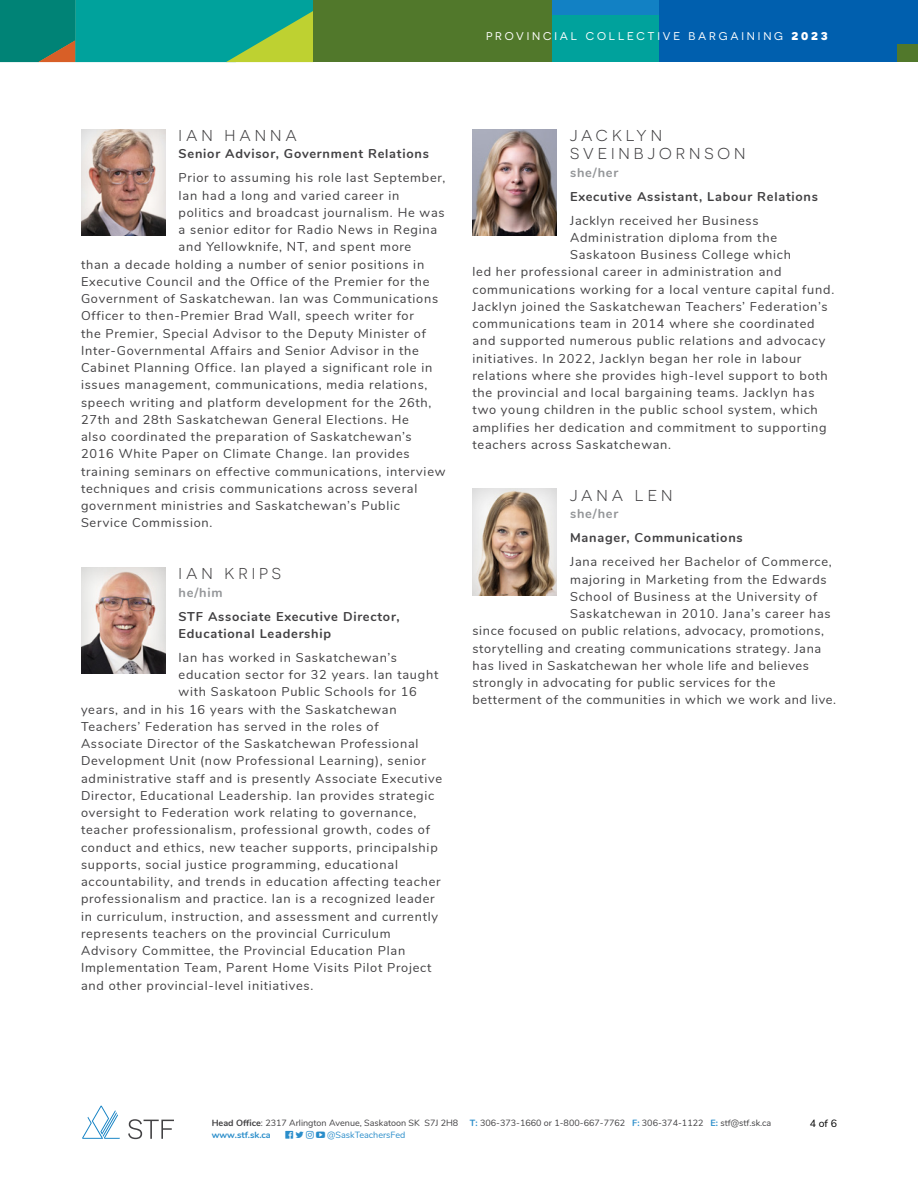
<style>
.page{position:relative;width:918px;height:1188px;background:#fff}
.page>*{position:absolute;margin:0;border:0;box-sizing:border-box;transform-origin:0 0}
.SUBHEAD_1{font:15.75px/18.3px "Novecentosanswide";letter-spacing:.25em;color:#414042}
.BODY{font:12.75px "Nunito";letter-spacing:.06em;color:#414042}
.SUBHEAD_3{font:700 12.75px/17.2px "Nunito";letter-spacing:.06em;color:#414042}
.SUBHEAD_3-2{font:700 12.75px "Nunito";letter-spacing:.06em;color:#939598}
.Pronoun{font:700 12.75px "Nunito";color:#939598}
.t1{font:11.25px "Novecentosanswide";letter-spacing:.25em;color:#fff}
.t2{font:10.5px "Nunito Sans";color:#000}
.t3{font:9px "Nunito";color:#414042}
.t4{font:9px "Nunito";color:#2a8dca}
.t5{font:700 9px "Nunito";color:#2a8dca}
.s1{font-weight:800}
.s2{font-weight:700}
.s3{font-weight:700;color:#2a8dca}
</style>
<div class="page">
<div style="left:659px;top:0;width:238px;height:62px;background:#005fae"></div>
<div style="left:552px;top:0;width:107px;height:22px;background:#1281c4"></div>
<div style="left:552px;top:16px;width:107px;height:46px;background:#00a29c"></div>
<div style="left:897px;top:41px;width:21px;height:21px;background:#51782b"></div>
<div style="left:897px;top:0;width:21px;height:44px;background:#005fae"></div>
<div style="left:313px;top:0;width:239px;height:62px;background:#51782b"></div>
<svg style="left:0;top:0;width:313px;height:62px;background:#1a9f85"></svg>
<svg style="left:82px;top:1106px;width:38px;height:33px"></svg>
<svg style="left:128px;top:1119px;width:46px;height:20px"></svg>
<img style="left:472px;top:129px;width:85px;height:107px">
<div style="left:460px;top:479px;width:110px;height:117px;background:#414042;opacity:.25"></div>
<div style="left:69px;top:119px;width:109px;height:117px;background:#414042;opacity:.25"></div>
<div style="left:69px;top:558px;width:109px;height:117px;background:#414042;opacity:.25"></div>
<p class="t1" style="left:486px;top:30px;width:343px">PROVINCIAL COLLECTIVE BARGAINING <span class="s1">2023</span></p>
<p class="SUBHEAD_1" style="left:179px;top:126px;width:120px">IAN HANNA</p>
<p class="SUBHEAD_3" style="left:179px;top:145px;width:252px">Senior Advisor, Government Relations</p>
<p class="BODY" style="left:179px;top:169px;width:268px">Prior to assuming his role last September,</p>
<p class="BODY" style="left:179px;top:186px;width:222px">Ian had a long and varied career in</p>
<p class="BODY" style="left:179px;top:203px;width:268px">politics and broadcast journalism. He was</p>
<p class="BODY" style="left:179px;top:220px;width:260px">a senior editor for Radio News in Regina</p>
<p class="BODY" style="left:179px;top:238px;width:234px">and Yellowknife, NT, and spent more</p>
<p class="BODY" style="left:81px;top:255px;width:345px">than a decade holding a number of senior positions in</p>
<p class="BODY" style="left:81px;top:272px;width:350px">Executive Council and the Office of the Premier for the</p>
<p class="BODY" style="left:81px;top:289px;width:359px">Government of Saskatchewan. Ian was Communications</p>
<p class="BODY" style="left:81px;top:307px;width:334px">Officer to then-Premier Brad Wall, speech writer for</p>
<p class="BODY" style="left:81px;top:324px;width:346px">the Premier, Special Advisor to the Deputy Minister of</p>
<p class="BODY" style="left:81px;top:341px;width:339px">Inter-Governmental Affairs and Senior Advisor in the</p>
<p class="BODY" style="left:81px;top:358px;width:353px">Cabinet Planning Office. Ian played a significant role in</p>
<p class="BODY" style="left:81px;top:376px;width:348px">issues management, communications, media relations,</p>
<p class="BODY" style="left:81px;top:393px;width:352px">speech writing and platform development for the 26th,</p>
<p class="BODY" style="left:81px;top:410px;width:329px">27th and 28th Saskatchewan General Elections. He</p>
<p class="BODY" style="left:81px;top:427px;width:332px">also coordinated the preparation of Saskatchewan’s</p>
<p class="BODY" style="left:81px;top:445px;width:330px">2016 White Paper on Climate Change. Ian provides</p>
<p class="BODY" style="left:81px;top:462px;width:366px">training seminars on effective communications, interview</p>
<p class="BODY" style="left:81px;top:479px;width:338px">techniques and crisis communications across several</p>
<p class="BODY" style="left:81px;top:496px;width:320px">government ministries and Saskatchewan’s Public</p>
<p class="BODY" style="left:81px;top:514px;width:133px">Service Commission.</p>
<p class="SUBHEAD_1" style="left:179px;top:565px;width:104px">IAN KRIPS</p>
<p class="Pronoun" style="left:179px;top:583px;width:46px">he/him</p>
<p class="SUBHEAD_3" style="left:179px;top:607px;width:222px">STF Associate Executive Director,<br>Educational Leadership</p>
<p class="BODY" style="left:179px;top:648px;width:220px">Ian has worked in Saskatchewan’s</p>
<p class="BODY" style="left:179px;top:665px;width:261px">education sector for 32 years. Ian taught</p>
<p class="BODY" style="left:179px;top:683px;width:240px">with Saskatoon Public Schools for 16</p>
<p class="BODY" style="left:81px;top:700px;width:317px">years, and in his 16 years with the Saskatchewan</p>
<p class="BODY" style="left:81px;top:717px;width:299px">Teachers’ Federation has served in the roles of</p>
<p class="BODY" style="left:81px;top:734px;width:339px">Associate Director of the Saskatchewan Professional</p>
<p class="BODY" style="left:81px;top:752px;width:346px">Development Unit (now Professional Learning), senior</p>
<p class="BODY" style="left:81px;top:769px;width:363px">administrative staff and is presently Associate Executive</p>
<p class="BODY" style="left:81px;top:786px;width:355px">Director, Educational Leadership. Ian provides strategic</p>
<p class="BODY" style="left:81px;top:803px;width:337px">oversight to Federation work relating to governance,</p>
<p class="BODY" style="left:81px;top:821px;width:350px">teacher professionalism, professional growth, codes of</p>
<p class="BODY" style="left:81px;top:838px;width:358px">conduct and ethics, new teacher supports, principalship</p>
<p class="BODY" style="left:81px;top:855px;width:318px">supports, social justice programming, educational</p>
<p class="BODY" style="left:81px;top:872px;width:361px">accountability, and trends in education affecting teacher</p>
<p class="BODY" style="left:81px;top:890px;width:355px">professionalism and practice. Ian is a recognized leader</p>
<p class="BODY" style="left:81px;top:907px;width:359px">in curriculum, instruction, and assessment and currently</p>
<p class="BODY" style="left:81px;top:924px;width:311px">represents teachers on the provincial Curriculum</p>
<p class="BODY" style="left:81px;top:941px;width:326px">Advisory Committee, the Provincial Education Plan</p>
<p class="BODY" style="left:81px;top:959px;width:352px">Implementation Team, Parent Home Visits Pilot Project</p>
<p class="BODY" style="left:81px;top:976px;width:234px">and other provincial-level initiatives.</p>
<p class="SUBHEAD_1" style="left:570px;top:126px;width:177px">JACKLYN<br>SVEINBJORNSON</p>
<p class="SUBHEAD_3-2" style="left:570px;top:163px;width:50px">she/her</p>
<p class="SUBHEAD_3" style="left:570px;top:187px;width:249px">Executive Assistant, Labour Relations</p>
<p class="BODY" style="left:570px;top:211px;width:190px">Jacklyn received her Business</p>
<p class="BODY" style="left:570px;top:228px;width:208px">Administration diploma from the</p>
<p class="BODY" style="left:570px;top:245px;width:222px">Saskatoon Business College which</p>
<p class="BODY" style="left:472px;top:263px;width:311px">led her professional career in administration and</p>
<p class="BODY" style="left:472px;top:280px;width:363px">communications working for a local venture capital fund.</p>
<p class="BODY" style="left:472px;top:297px;width:356px">Jacklyn joined the Saskatchewan Teachers’ Federation’s</p>
<p class="BODY" style="left:472px;top:314px;width:344px">communications team in 2014 where she coordinated</p>
<p class="BODY" style="left:472px;top:332px;width:354px">and supported numerous public relations and advocacy</p>
<p class="BODY" style="left:472px;top:349px;width:330px">initiatives. In 2022, Jacklyn began her role in labour</p>
<p class="BODY" style="left:472px;top:366px;width:357px">relations where she provides high-level support to both</p>
<p class="BODY" style="left:472px;top:383px;width:344px">the provincial and local bargaining teams. Jacklyn has</p>
<p class="BODY" style="left:472px;top:401px;width:347px">two young children in the public school system, which</p>
<p class="BODY" style="left:472px;top:418px;width:356px">amplifies her dedication and commitment to supporting</p>
<p class="BODY" style="left:472px;top:435px;width:200px">teachers across Saskatchewan.</p>
<p class="SUBHEAD_1" style="left:570px;top:486px;width:104px">JANA LEN</p>
<p class="SUBHEAD_3-2" style="left:570px;top:504px;width:50px">she/her</p>
<p class="SUBHEAD_3" style="left:570px;top:528px;width:174px">Manager, Communications</p>
<p class="BODY" style="left:570px;top:552px;width:263px">Jana received her Bachelor of Commerce,</p>
<p class="BODY" style="left:570px;top:570px;width:258px">majoring in Marketing from the Edwards</p>
<p class="BODY" style="left:570px;top:587px;width:249px">School of Business at the University of</p>
<p class="BODY" style="left:570px;top:604px;width:262px">Saskatchewan in 2010. Jana’s career has</p>
<p class="BODY" style="left:472px;top:621px;width:353px">since focused on public relations, advocacy, promotions,</p>
<p class="BODY" style="left:472px;top:639px;width:350px">storytelling and creating communications strategy. Jana</p>
<p class="BODY" style="left:472px;top:656px;width:338px">has lived in Saskatchewan her whole life and believes</p>
<p class="BODY" style="left:472px;top:673px;width:305px">strongly in advocating for public services for the</p>
<p class="BODY" style="left:472px;top:690px;width:365px">betterment of the communities in which we work and live.</p>
<p class="t3" style="left:212px;top:1116px;width:248px"><span class="s2">Head Office</span>: 2317 Arlington Avenue, Saskatoon SK S7J 2H8</p>
<p class="t3" style="left:470px;top:1116px;width:303px"><span class="s3">T:</span> 306-373-1660 or 1-800-667-7762 <span class="s3">F:</span> 306-374-1122 <span class="s3">E:</span> stf@stf.sk.ca</p>
<p class="t2" style="left:810px;top:1116px;width:29px">4 of 6</p>
<p class="t5" style="left:212px;top:1128px;width:61px">www.stf.sk.ca</p>
<p class="t4" style="left:327px;top:1128px;width:80px">@SaskTeachersFed</p>
</div>
